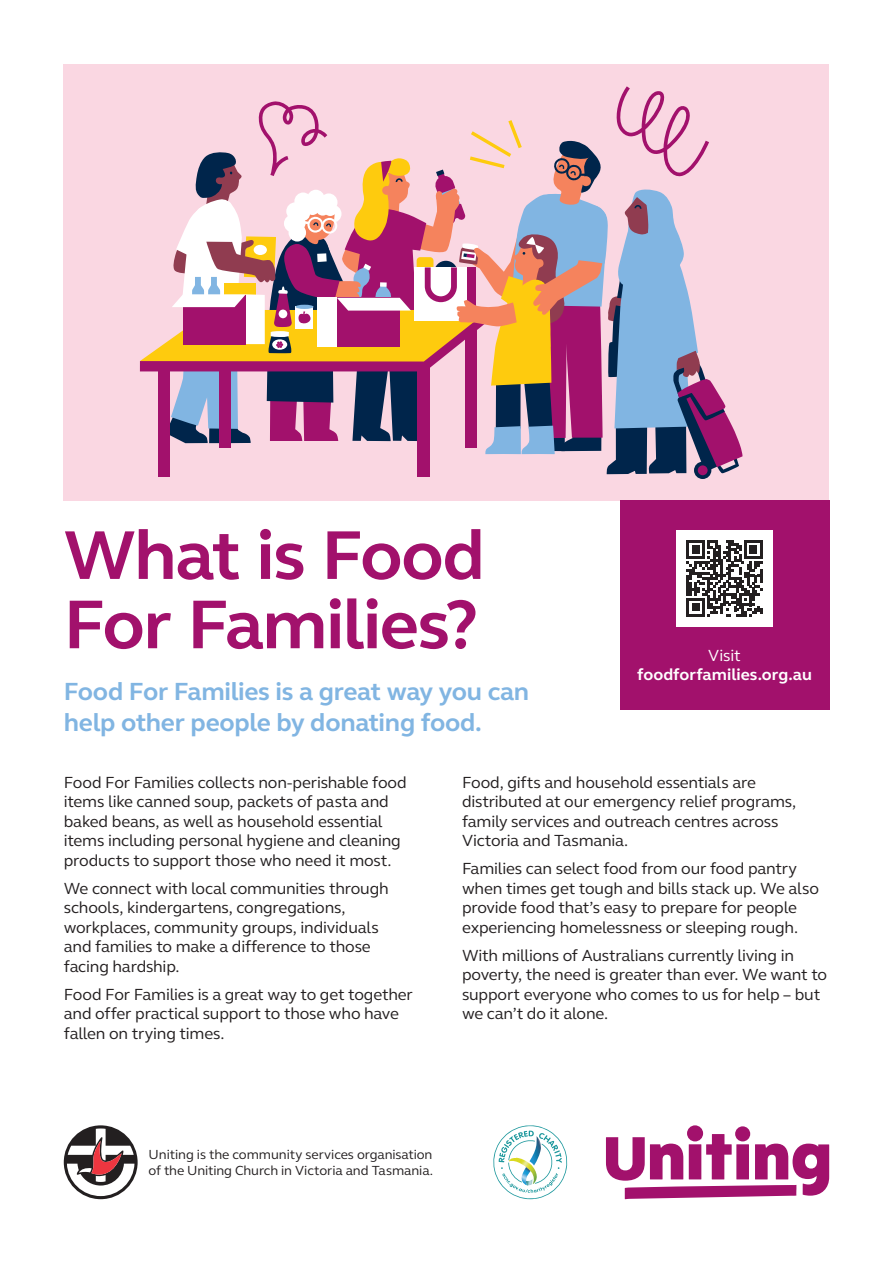
<style>
.page{position:relative;width:893px;height:1263px;background:#fff}
.page>*{position:absolute;margin:0;border:0;box-sizing:border-box;transform-origin:0 0}
.t1{font:700 70.8px/69.3px "FS Elliot Pro";letter-spacing:-.02em;color:#a2116c}
._01_text___11pt_13pt_3mm{font:700 25.5px/30.6px "FS Elliot Pro";letter-spacing:-.01em;color:#81b5e2}
.Body_copy_11_13_2{font:16.5px/19.5px "FS Elliot Pro";letter-spacing:-.01em;color:#231f20}
.t2{font:700 16.5px/19.5px "FS Elliot Pro";letter-spacing:.005em;color:#fff;text-align:center}
.Address{font:13.5px/16.2px "FS Elliot Pro";letter-spacing:-.005em;color:#231f20}
.s1{font-weight:400}
</style>
<div class="page">
<svg style="left:64px;top:1125px;width:74px;height:74px"></svg>
<div style="left:687px;top:1125px;width:16px;height:16px;background:#a2116c;border-radius:50%"></div>
<div style="left:735px;top:1126px;width:15px;height:15px;background:#a2116c;border-radius:50%"></div>
<svg style="left:606px;top:1134px;width:223px;height:65px"></svg>
<div style="left:64px;top:64px;width:765px;height:436px;background:#fad7e2"></div>
<div style="left:418px;top:364px;width:12px;height:113px;background:#a2116c"></div>
<div style="left:158px;top:367px;width:12px;height:110px;background:#a2116c"></div>
<svg style="left:694px;top:462px;width:17px;height:17px"></svg>
<svg style="left:140px;top:86px;width:603px;height:388px"></svg>
<svg style="left:493px;top:1125px;width:75px;height:74px"></svg>
<div style="left:620px;top:500px;width:209px;height:210px;background:#a2116c"></div>
<div style="left:676px;top:530px;width:97px;height:97px;background:#fff"></div>
<svg style="left:687px;top:541px;width:75px;height:75px"></svg>
<p class="t1" style="left:64px;top:519px;width:423px">What is Food<br>For Families?</p>
<p class="_01_text___11pt_13pt_3mm" style="left:64px;top:676px;width:467px">Food For Families is a great way you can help other people by donating food.</p>
<p class="Body_copy_11_13_2" style="left:64px;top:772px;width:344px">Food For Families collects non-perishable food items like canned soup, packets of pasta and baked beans, as well as household essential items including personal hygiene and cleaning products to support those who need it most.</p>
<p class="Body_copy_11_13_2" style="left:64px;top:878px;width:326px">We connect with local communities through schools, kindergartens, congregations, workplaces, community groups, individuals and families to make a difference to those facing hardship.</p>
<p class="Body_copy_11_13_2" style="left:64px;top:984px;width:351px">Food For Families is a great way to get together and offer practical support to those who have fallen on trying times.</p>
<p class="t2" style="left:637px;top:645px;width:176px"><span class="s1">Visit </span>foodforfamilies.org.au</p>
<p class="Body_copy_11_13_2" style="left:462px;top:772px;width:336px">Food, gifts and household essentials are distributed at our emergency relief programs, family services and outreach centres across Victoria and Tasmania.</p>
<p class="Body_copy_11_13_2" style="left:462px;top:858px;width:358px">Families can select food from our food pantry when times get tough and bills stack up. We also provide food that’s easy to prepare for people experiencing homelessness or sleeping rough.</p>
<p class="Body_copy_11_13_2" style="left:462px;top:945px;width:367px">With millions of Australians currently living in poverty, the need is greater than ever. We want to support everyone who comes to us for help – but we can’t do it alone.</p>
<p class="Address" style="left:149px;top:1146px;width:286px">Uniting is the community services organisation of the Uniting Church in Victoria and Tasmania.</p>
</div>
